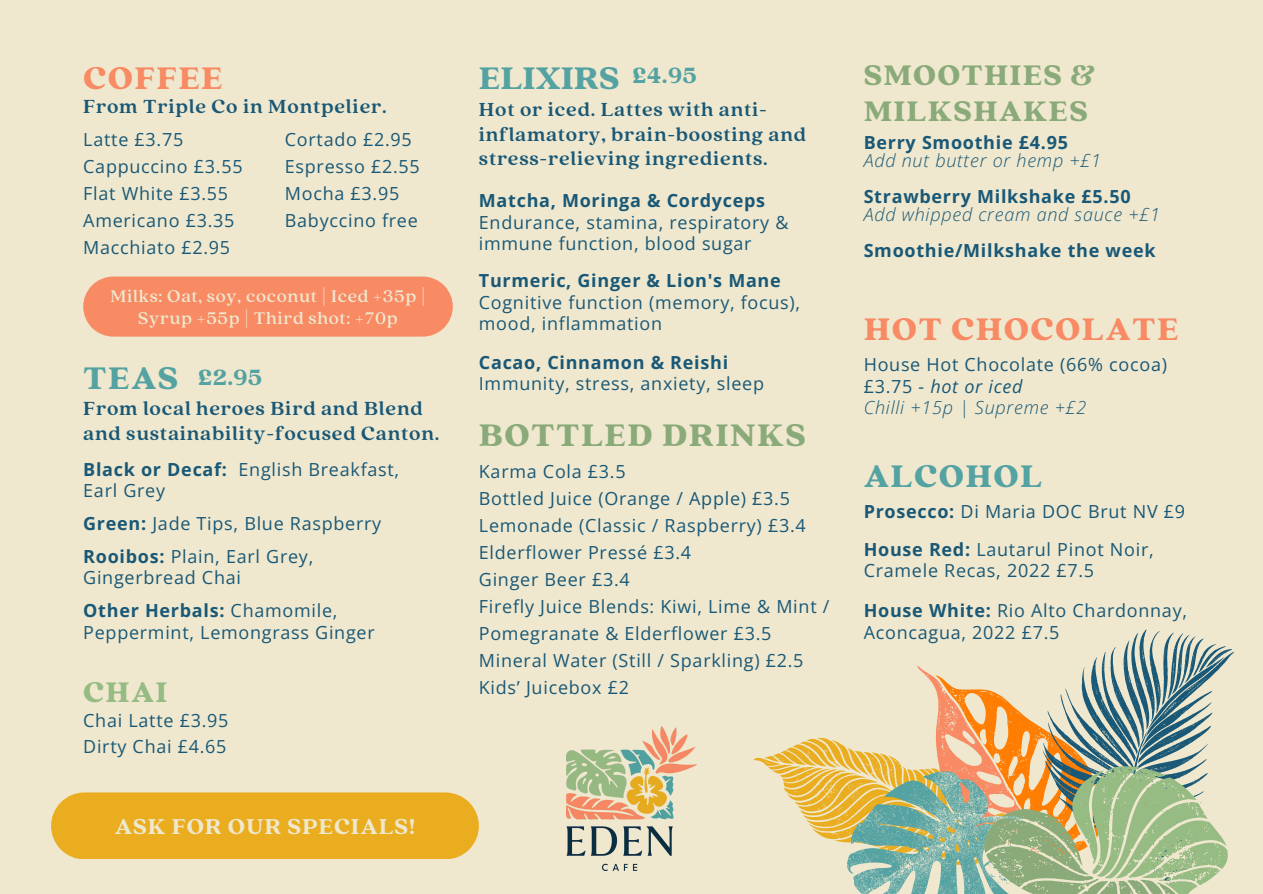
<style>
.page{position:relative;width:1263px;height:894px;background:#fff}
.page>*{position:absolute;margin:0;border:0;box-sizing:border-box;transform-origin:0 0}
.t1{font:900 34.65px "Quincy CF";letter-spacing:.04em;color:#f88a64}
.t2{font:900 34.65px "Quincy CF";letter-spacing:.04em;color:#8aab79}
.t3{font:900 34.65px "Quincy CF";color:#54a2a2}
.t4{font:900 34.65px "Quincy CF";letter-spacing:.04em;color:#54a2a2}
.t5{font:900 31.35px/36.2px "Quincy CF";letter-spacing:.04em;color:#8aab79}
.t6{font:900 31.35px "Quincy CF";color:#96bb83}
.t7{font:900 24.3px "Quincy CF";color:#54a2a2}
.t8{font:800 23.85px "Quincy CF";letter-spacing:.04em;color:#efe8cf}
.t9{font:700 21px/24.8px "Quincy CF";letter-spacing:.04em;color:#195876}
.t10{font:500 18.75px/21.3px "Quincy CF";letter-spacing:.04em;color:#efe8cf;text-align:center}
.t11{font:18px/21.3px "Open Sans";letter-spacing:.04em;color:#195876}
.t12{font:700 18px "Open Sans";letter-spacing:.04em;color:#195876}
.t13{font:italic 300 18px "Open Sans";letter-spacing:.04em;color:#195876}
.s1{font-size:34.65px}
.s2{font-weight:700}
.s3{font-style:italic}
</style>
<div class="page">
<div style="left:0;top:0;width:1263px;height:893px;background:#efe8cf"></div>
<div style="left:83px;top:276px;width:370px;height:60px;background:#f88a64"></div>
<svg style="left:754px;top:629px;width:480px;height:264px"></svg>
<div style="left:51px;top:792px;width:428px;height:67px;background:#eaad1f"></div>
<img style="left:566px;top:726px;width:131px;height:144px">
<p class="t1" style="left:83px;top:55px;width:141px">COFFEE</p>
<p class="t9" style="left:83px;top:93px;width:305px">From Triple Co in Montpelier.</p>
<p class="t11" style="left:83px;top:128px;width:102px">Latte £3.75</p>
<p class="t11" style="left:83px;top:155px;width:161px">Cappuccino £3.55</p>
<p class="t11" style="left:83px;top:182px;width:147px">Flat White £3.55</p>
<p class="t11" style="left:83px;top:209px;width:153px">Americano £3.35</p>
<p class="t11" style="left:83px;top:236px;width:148px">Macchiato £2.95</p>
<h6 class="t11" style="left:285px;top:128px;width:128px">Cortado £2.95</h6>
<h1 class="t11" style="left:285px;top:155px;width:136px">Espresso £2.55</h1>
<h5 class="t11" style="left:285px;top:182px;width:116px">Mocha £3.95</h5>
<p class="t11" style="left:285px;top:209px;width:134px">Babyccino free</p>
<h2 class="t10" style="left:110px;top:285px;width:316px">Milks: Oat, soy, coconut | Iced +35p |<br>Syrup +55p | Third shot: +70p</h2>
<h5 class="t7" style="left:83px;top:361px;width:181px"><span class="s1">TEAS</span> £2.95</h5>
<p class="t9" style="left:83px;top:394px;width:358px;line-height:25.3px">From local heroes Bird and Blend and sustainability-focused Canton.</p>
<h2 class="t11" style="left:83px;top:458px;width:318px"><span class="s2">Black or Decaf:</span> English Breakfast,<br>Earl Grey</h2>
<h4 class="t11" style="left:83px;top:512px;width:299px"><span class="s2">Green:</span> Jade Tips, Blue Raspberry</h4>
<h2 class="t11" style="left:83px;top:545px;width:232px"><span class="s2">Rooibos:</span> Plain, Earl Grey,<br>Gingerbread Chai</h2>
<p class="t11" style="left:83px;top:599px;width:293px"><span class="s2">Other Herbals:</span> Chamomile,<br>Peppermint, Lemongrass Ginger</p>
<p class="t6" style="left:83px;top:671px;width:86px">CHAI</p>
<p class="t11" style="left:83px;top:709px;width:147px">Chai Latte £3.95</p>
<p class="t11" style="left:83px;top:735px;width:145px">Dirty Chai £4.65</p>
<p class="t8" style="left:115px;top:810px;width:302px">ASK FOR OUR SPECIALS!</p>
<p class="t3" style="left:479px;top:55px;width:142px">ELIXIRS</p>
<p class="t9" style="left:479px;top:96px;width:329px">Hot or iced. Lattes with anti&shy;inflamatory, brain-boosting and stress-relieving ingredients.</p>
<p class="t7" style="left:632px;top:59px;width:66px">£4.95</p>
<p class="t12" style="left:479px;top:188px;width:288px">Matcha, Moringa &amp; Cordyceps</p>
<p class="t11" style="left:479px;top:211px;width:311px">Endurance, stamina, respiratory &amp; immune function, blood sugar</p>
<p class="t12" style="left:479px;top:268px;width:303px">Turmeric, Ginger &amp; Lion's Mane</p>
<p class="t11" style="left:479px;top:291px;width:323px">Cognitive function (memory, focus), mood, inflammation</p>
<h2 class="t12" style="left:479px;top:349px;width:251px">Cacao, Cinnamon &amp; Reishi</h2>
<p class="t11" style="left:479px;top:372px;width:287px">Immunity, stress, anxiety, sleep</p>
<h3 class="t2" style="left:479px;top:412px;width:329px">BOTTLED DRINKS</h3>
<h2 class="t11" style="left:479px;top:460px;width:148px">Karma Cola £3.5</h2>
<p class="t11" style="left:479px;top:487px;width:313px">Bottled Juice (Orange / Apple) £3.5</p>
<p class="t11" style="left:479px;top:514px;width:328px">Lemonade (Classic / Raspberry) £3.4</p>
<p class="t11" style="left:479px;top:541px;width:214px">Elderflower Pressé £3.4</p>
<p class="t11" style="left:479px;top:568px;width:152px">Ginger Beer £3.4</p>
<p class="t11" style="left:479px;top:592px;width:352px;line-height:27px">Firefly Juice Blends: Kiwi, Lime &amp; Mint /<br>Pomegranate &amp; Elderflower £3.5</p>
<p class="t11" style="left:479px;top:649px;width:326px">Mineral Water (Still / Sparkling) £2.5</p>
<p class="t11" style="left:479px;top:676px;width:152px">Kids’ Juicebox £2</p>
<h5 class="t5" style="left:864px;top:56px;width:233px">SMOOTHIES &amp;<br>MILKSHAKES</h5>
<p class="t12" style="left:864px;top:130px;width:206px">Berry Smoothie £4.95</p>
<p class="t13" style="left:864px;top:148px;width:239px">Add nut butter or hemp +£1</p>
<p class="t12" style="left:864px;top:184px;width:268px">Strawberry Milkshake £5.50</p>
<p class="t13" style="left:864px;top:202px;width:298px">Add whipped cream and sauce +£1</p>
<h2 class="t12" style="left:864px;top:238px;width:293px">Smoothie/Milkshake the week</h2>
<h2 class="t1" style="left:864px;top:306px;width:316px">HOT CHOCOLATE</h2>
<p class="t11" style="left:864px;top:352px;width:305px;line-height:22.5px">House Hot Chocolate (66% cocoa) £3.75 <span class="s3">- hot or iced</span></p>
<h6 class="t13" style="left:864px;top:394px;width:224px">Chilli +15p | Supreme +£2</h6>
<p class="t4" style="left:864px;top:453px;width:180px">ALCOHOL</p>
<p class="t11" style="left:864px;top:500px;width:323px"><span class="s2">Prosecco:</span> Di Maria DOC Brut NV £9</p>
<p class="t11" style="left:864px;top:538px;width:292px"><span class="s2">House Red:</span> Lautarul Pinot Noir,<br>Cramele Recas, 2022 £7.5</p>
<p class="t11" style="left:864px;top:599px;width:325px"><span class="s2">House White:</span> Rio Alto Chardonnay,<br>Aconcagua, 2022 £7.5</p>
</div>
